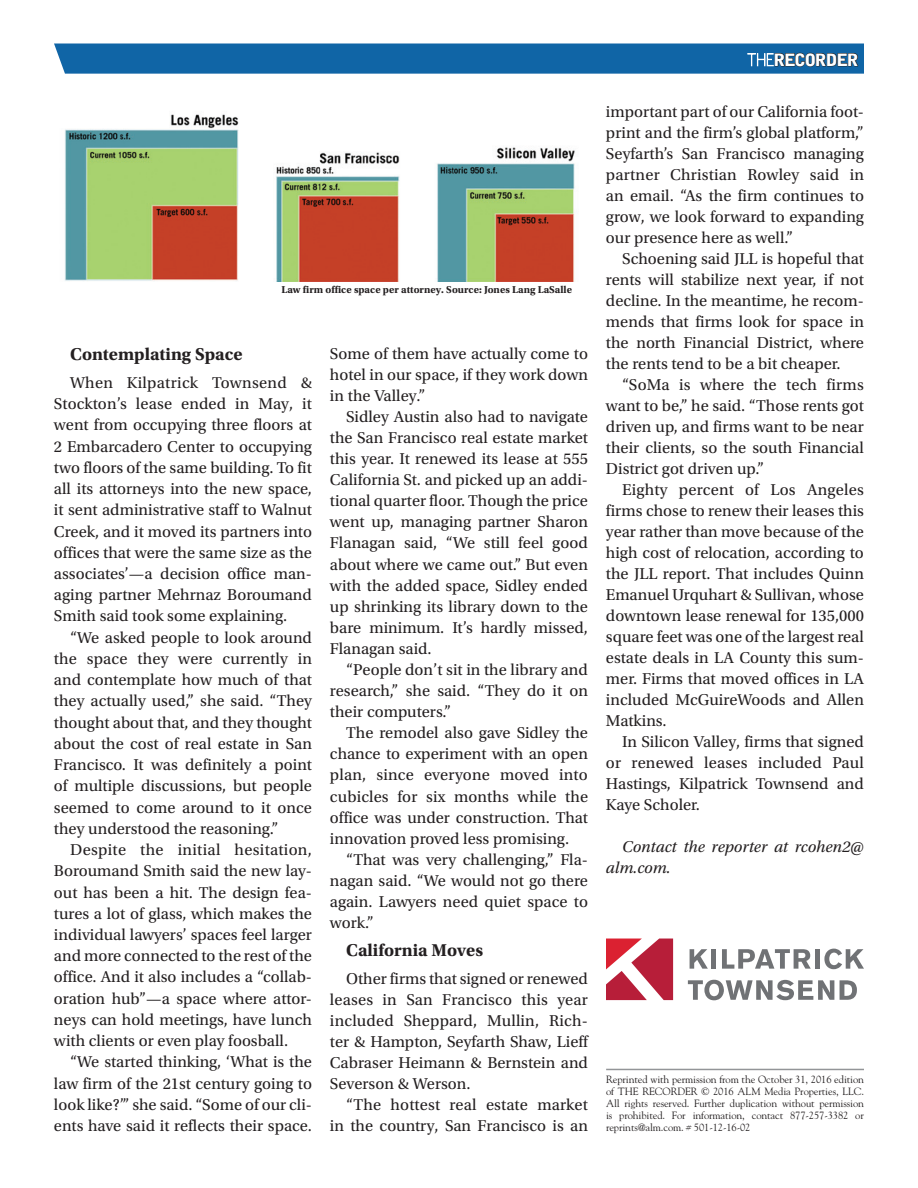
<style>
.page{position:relative;width:918px;height:1188px;background:#fff}
.page>*{position:absolute;margin:0;border:0;box-sizing:border-box;transform-origin:0 0}
.t1{font:700 18px "Utopia Std";color:#231f20}
.t2{font:900 16.95px "Bell Gothic Std";letter-spacing:-.08em;color:#fff;scale:1.05 1}
.t3{font:16.5px/21.3px "Utopia Std";color:#231f20;text-align:justify}
.t4{font:italic 16.5px/21px "Utopia Std";color:#231f20}
.t5{font:10.5px/12px "Goudy Std";letter-spacing:-.01em;color:#231f20;text-align:justify}
.t6{font:700 10.5px "Utopia Std";color:#231f20}
</style>
<div class="page">
<svg style="left:54px;top:44px;width:810px;height:30px;background:#1667a5"></svg>
<hr style="left:606px;top:1069px;width:258px;height:1px;background:#939598">
<svg style="left:690px;top:949px;width:18px;height:20px"></svg>
<hr style="left:712px;top:949px;width:4px;height:20px;background:#707275">
<svg style="left:722px;top:949px;width:89px;height:20px"></svg>
<div style="left:815px;top:949px;width:5px;height:20px;background:#707275"></div>
<svg style="left:824px;top:949px;width:40px;height:20px"></svg>
<svg style="left:688px;top:980px;width:146px;height:20px"></svg>
<svg style="left:840px;top:980px;width:17px;height:20px"></svg>
<svg style="left:606px;top:939px;width:67px;height:61px"></svg>
<img style="left:65px;top:114px;width:510px;height:168px">
<p class="t6" style="left:282px;top:283px;width:292px">Law firm office space per attorney. Source: Jones Lang LaSalle</p>
<p class="t1" style="left:70px;top:344px;width:174px">Contemplating Space</p>
<p class="t3" style="left:54px;top:372px;width:260px;text-indent:16px">When Kilpatrick Townsend &amp; Stockton’s lease ended in May, it went from occupying three floors at 2 Embarcadero Center to occupying two floors of the same building. To fit all its attorneys into the new space, it sent administrative staff to Walnut Creek, and it moved its partners into offices that were the same size as the associates’—a decision office man&shy;aging partner Mehrnaz Boroumand Smith said took some explaining.</p>
<p class="t3" style="left:54px;top:627px;width:260px;text-indent:16px">“We asked people to look around the space they were currently in and contemplate how much of that they actually used,” she said. “They thought about that, and they thought about the cost of real estate in San Francisco. It was definitely a point of multiple discussions, but people seemed to come around to it once they understood the reasoning.”</p>
<p class="t3" style="left:54px;top:839px;width:260px;text-indent:16px">Despite the initial hesitation, Boroumand Smith said the new lay&shy;out has been a hit. The design fea&shy;tures a lot of glass, which makes the individual lawyers’ spaces feel larger and more connected to the rest of the office. And it also includes a “collab&shy;oration hub”—a space where attor&shy;neys can hold meetings, have lunch with clients or even play foosball.</p>
<p class="t3" style="left:54px;top:1052px;width:260px;text-indent:16px">“We started thinking, ‘What is the law firm of the 21st century going to look like?’” she said. “Some of our cli&shy;ents have said it reflects their space.</p>
<p class="t3" style="left:330px;top:343px;width:260px">Some of them have actually come to hotel in our space, if they work down in the Valley.”</p>
<p class="t3" style="left:330px;top:406px;width:260px;text-indent:16px">Sidley Austin also had to navigate the San Francisco real estate market this year. It renewed its lease at 555<br>California St. and picked up an addi&shy;tional quarter floor. Though the price went up, managing partner Sharon Flanagan said, “We still feel good about where we came out.” But even with the added space, Sidley ended up shrinking its library down to the bare minimum. It’s hardly missed, Flanagan said.</p>
<p class="t3" style="left:330px;top:659px;width:260px;text-indent:16px">“People don’t sit in the library and research,” she said. “They do it on their computers.”</p>
<p class="t3" style="left:330px;top:723px;width:260px;text-indent:16px">The remodel also gave Sidley the chance to experiment with an open plan, since everyone moved into cubicles for six months while the office was under construction. That innovation proved less promising.</p>
<p class="t3" style="left:330px;top:849px;width:260px;text-indent:16px">“That was very challenging,” Fla&shy;nagan said. “We would not go there again. Lawyers need quiet space to work.”</p>
<p class="t1" style="left:346px;top:940px;width:138px">California Moves</p>
<p class="t3" style="left:330px;top:968px;width:260px;text-indent:16px">Other firms that signed or renewed leases in San Francisco this year included Sheppard, Mullin, Rich&shy;ter &amp; Hampton, Seyfarth Shaw, Lieff Cabraser Heimann &amp; Bernstein and Severson &amp; Werson.</p>
<p class="t3" style="left:330px;top:1095px;width:260px;text-align:right">“The hottest real estate market in the country, San Francisco is an</p>
<p class="t2" style="left:774px;top:50px;width:83px">RECORDER</p>
<p class="t3" style="left:606px;top:102px;width:260px">important part of our California foot&shy;print and the firm’s global platform,” Seyfarth’s San Francisco managing partner Christian Rowley said in an email. “As the firm continues to grow, we look forward to expanding our presence here as well.”</p>
<p class="t3" style="left:606px;top:249px;width:260px;text-indent:16px">Schoening said JLL is hopeful that rents will stabilize next year, if not decline. In the meantime, he recom&shy;mends that firms look for space in the north Financial District, where the rents tend to be a bit cheaper.</p>
<p class="t3" style="left:606px;top:375px;width:259px;text-indent:16px">“SoMa is where the tech firms want to be,” he said. “Those rents got driven up, and firms want to be near their clients, so the south Financial District got driven up.”</p>
<p class="t3" style="left:606px;top:480px;width:260px;text-indent:16px">Eighty percent of Los Angeles firms chose to renew their leases this year rather than move because of the high cost of relocation, according to the JLL report. That includes Quinn Emanuel Urquhart &amp; Sullivan, whose downtown lease renewal for 135,000 square feet was one of the largest real estate deals in LA County this sum&shy;mer. Firms that moved offices in LA included McGuireWoods and Allen Matkins.</p>
<p class="t3" style="left:606px;top:732px;width:260px;text-indent:16px">In Silicon Valley, firms that signed or renewed leases included Paul Hastings, Kilpatrick Townsend and Kaye Scholer.</p>
<p class="t4" style="left:606px;top:837px;width:260px;text-indent:16px">Contact the reporter at rcohen2@ alm.com.</p>
<p class="t5" style="left:606px;top:1074px;width:260px">Reprinted with permission from the October 31, 2016 edition of THE RECORDER © 2016 ALM Media Properties, LLC.<br>All rights reserved. Further duplication without permission is prohibited. For information, contact 877-257-3382 or reprints@alm.com. # 501-12-16-02</p>
</div>
